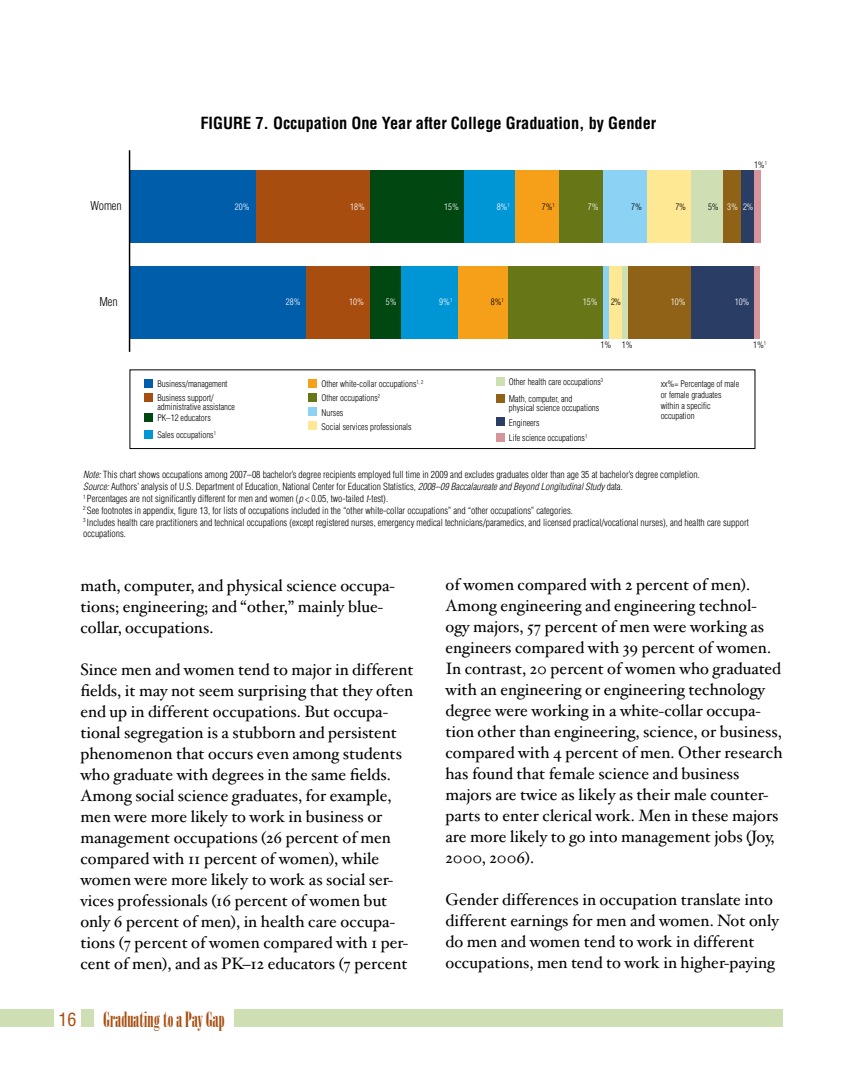
<style>
.page{position:relative;width:864px;height:1080px;background:#fff}
.page>*{position:absolute;margin:0;border:0;box-sizing:border-box;transform-origin:0 0}
.t1{font:21px "Onyx";color:#a84d10}
.t2{font:condensed 18px "Helvetica";color:#a84d10}
.t3{font:16.5px/21px "Hoefler Txt";color:#000}
.t4{font:700 condensed 16.35px "Helvetica";color:#000}
.t5{font:300 condensed 11.85px "Helvetica";color:#000}
.t6{font:300 condensed 9.6px/11.9px "Helvetica";color:#000}
.t7{font:300 condensed 8.85px/10.6px "Helvetica";color:#000}
.t8{font:300 condensed 8.85px "Helvetica";color:#fff}
.s1{color:#000}
.s2{font-style:italic}
</style>
<div class="page">
<div style="left:0;top:1010px;width:782px;height:17px;background:#cee0b3"></div>
<div style="left:754px;top:266px;width:6px;height:73px;background:#d5959b"></div>
<div style="left:691px;top:266px;width:63px;height:73px;background:#2a3d65"></div>
<div style="left:628px;top:266px;width:63px;height:73px;background:#8f6217"></div>
<div style="left:621px;top:266px;width:7px;height:73px;background:#cee0b3"></div>
<div style="left:609px;top:266px;width:12px;height:73px;background:#ffe894"></div>
<div style="left:602px;top:266px;width:7px;height:73px;background:#8cd2f4"></div>
<div style="left:508px;top:266px;width:94px;height:73px;background:#677718"></div>
<div style="left:457px;top:266px;width:51px;height:73px;background:#f6a01a"></div>
<div style="left:401px;top:266px;width:56px;height:73px;background:#0096d6"></div>
<div style="left:369px;top:266px;width:32px;height:73px;background:#004712"></div>
<div style="left:306px;top:266px;width:63px;height:73px;background:#a84d10"></div>
<div style="left:130px;top:266px;width:176px;height:73px;background:#005daa"></div>
<div style="left:754px;top:170px;width:6px;height:73px;background:#d5959b"></div>
<div style="left:741px;top:170px;width:13px;height:73px;background:#2a3d65"></div>
<div style="left:722px;top:170px;width:19px;height:73px;background:#8f6217"></div>
<div style="left:691px;top:170px;width:31px;height:73px;background:#cee0b3"></div>
<div style="left:647px;top:170px;width:44px;height:73px;background:#ffe894"></div>
<div style="left:603px;top:170px;width:44px;height:73px;background:#8cd2f4"></div>
<div style="left:559px;top:170px;width:44px;height:73px;background:#677718"></div>
<div style="left:514px;top:170px;width:45px;height:73px;background:#f6a01a"></div>
<div style="left:464px;top:170px;width:50px;height:73px;background:#0096d6"></div>
<div style="left:369px;top:170px;width:95px;height:73px;background:#004712"></div>
<div style="left:256px;top:170px;width:113px;height:73px;background:#a84d10"></div>
<div style="left:130px;top:170px;width:126px;height:73px;background:#005daa"></div>
<div style="left:144px;top:393px;width:9px;height:9px;background:#a84d10"></div>
<div style="left:144px;top:379px;width:9px;height:9px;background:#005daa"></div>
<div style="left:144px;top:414px;width:9px;height:8px;background:#004712"></div>
<div style="left:144px;top:430px;width:9px;height:9px;background:#0096d6"></div>
<div style="left:308px;top:379px;width:9px;height:8px;background:#f6a01a"></div>
<div style="left:308px;top:393px;width:9px;height:9px;background:#677718"></div>
<div style="left:308px;top:407px;width:9px;height:9px;background:#8cd2f4"></div>
<div style="left:308px;top:421px;width:9px;height:9px;background:#ffe894"></div>
<div style="left:496px;top:377px;width:9px;height:9px;background:#cee0b3"></div>
<div style="left:496px;top:394px;width:9px;height:9px;background:#8f6217"></div>
<div style="left:496px;top:417px;width:9px;height:9px;background:#2a3d65"></div>
<div style="left:496px;top:433px;width:9px;height:9px;background:#d5959b"></div>
<div style="left:130px;top:370px;width:625px;height:79px;border:1px solid #000"></div>
<hr style="left:129px;top:150px;width:1px;height:202px;background:#000">
<div style="left:54px;top:1006px;width:27px;height:26px;background:#fff"></div>
<div style="left:94px;top:1006px;width:140px;height:26px;background:#fff"></div>
<p class="t5" style="left:90px;top:198px;width:33px">Women</p>
<p class="t5" style="left:99px;top:294px;width:20px">Men</p>
<p class="t4" style="left:200px;top:113px;width:457px">FIGURE 7. Occupation One Year after College Graduation, by Gender</p>
<p class="t7" style="left:754px;top:160px;width:15px">1%<sup>1</sup></p>
<p class="t8" style="left:235px;top:201px;width:16px">20%</p>
<p class="t8" style="left:350px;top:201px;width:16px">18%</p>
<p class="t8" style="left:444px;top:201px;width:16px">15%</p>
<p class="t8" style="left:497px;top:201px;width:15px">8%<sup>1</sup></p>
<p class="t7" style="left:542px;top:201px;width:15px">7%<sup>1</sup></p>
<p class="t8" style="left:588px;top:201px;width:12px">7%</p>
<p class="t7" style="left:631px;top:201px;width:12px">7%</p>
<p class="t7" style="left:675px;top:201px;width:12px">7%</p>
<p class="t8" style="left:708px;top:201px;width:47px"><span class="s1">5%</span> 3% 2%</p>
<p class="t8" style="left:286px;top:296px;width:16px">28%</p>
<p class="t8" style="left:349px;top:296px;width:16px">10%</p>
<p class="t8" style="left:386px;top:296px;width:12px">5%</p>
<p class="t8" style="left:439px;top:296px;width:15px">9%<sup>1</sup></p>
<p class="t7" style="left:491px;top:296px;width:15px">8%<sup>1</sup></p>
<p class="t8" style="left:583px;top:296px;width:16px">15%</p>
<p class="t7" style="left:611px;top:296px;width:12px">2%</p>
<p class="t8" style="left:671px;top:296px;width:16px">10%</p>
<p class="t8" style="left:735px;top:296px;width:16px">10%</p>
<p class="t7" style="left:601px;top:339px;width:12px">1%</p>
<p class="t7" style="left:622px;top:339px;width:12px">1%</p>
<p class="t7" style="left:753px;top:339px;width:15px">1%<sup>1</sup></p>
<p class="t7" style="left:157px;top:379px;width:72px">Business/management</p>
<p class="t7" style="left:157px;top:393px;width:79px;line-height:8.9px">Business support/ administrative assistance</p>
<p class="t7" style="left:157px;top:413px;width:55px">PK–12 educators</p>
<p class="t7" style="left:157px;top:429px;width:60px">Sales occupations<sup>1</sup></p>
<p class="t7" style="left:321px;top:379px;width:103px">Other white-collar occupations<sup>1,</sup> <sup>2</sup></p>
<p class="t7" style="left:321px;top:392px;width:60px">Other occupations<sup>2</sup></p>
<p class="t7" style="left:321px;top:407px;width:23px">Nurses</p>
<p class="t7" style="left:321px;top:421px;width:92px">Social services professionals</p>
<p class="t7" style="left:509px;top:376px;width:96px">Other health care occupations<sup>3</sup></p>
<p class="t7" style="left:661px;top:379px;width:80px">xx%= Percentage of male or female graduates within a specific occupation</p>
<p class="t7" style="left:509px;top:394px;width:92px;line-height:8.9px">Math, computer, and physical science occupations</p>
<p class="t7" style="left:509px;top:417px;width:32px">Engineers</p>
<p class="t7" style="left:509px;top:432px;width:80px">Life science occupations<sup>1</sup></p>
<p class="t6" style="left:83px;top:469px;width:667px"><span class="s2">Note:</span> This chart shows occupations among 2007–08 bachelor’s degree recipients employed full time in 2009 and excludes graduates older than age 35 at bachelor’s degree completion.<br><span class="s2">Source:</span> Authors’ analysis of U.S. Department of Education, National Center for Education Statistics, <span class="s2">2008–09 Baccalaureate and Beyond Longitudinal Study</span> data.<br><sup>1</sup> Percentages are not significantly different for men and women (<span class="s2">p</span> &lt; 0.05, two-tailed <span class="s2">t</span>-test).<br><sup>2</sup> See footnotes in appendix, figure 13, for lists of occupations included in the “other white-collar occupations” and “other occupations” categories.<br><sup>3</sup> Includes health care practitioners and technical occupations (except registered nurses, emergency medical technicians/paramedics, and licensed practical/vocational nurses), and health care support occupations.</p>
<p class="t3" style="left:80px;top:574px;width:316px">math, computer, and physical science occupa&shy;tions; engineering; and “other,” mainly blue&shy;collar, occupations.</p>
<p class="t3" style="left:80px;top:658px;width:335px">Since men and women tend to major in different fields, it may not seem surprising that they often end up in different occupations. But occupa&shy;tional segregation is a stubborn and persistent phenomenon that occurs even among students who graduate with degrees in the same fields.<br>Among social science graduates, for example, men were more likely to work in business or management occupations (26 percent of men compared with 11 percent of women), while women were more likely to work as social ser&shy;vices professionals (16 percent of women but only 6 percent of men), in health care occupa&shy;tions (7 percent of women compared with 1 per&shy;cent of men), and as PK–12 educators (7 percent</p>
<p class="t2" style="left:58px;top:1008px;width:19px">16</p>
<p class="t1" style="left:104px;top:1008px;width:123px">Graduating to a Pay Gap</p>
<p class="t3" style="left:445px;top:574px;width:339px">of women compared with 2 percent of men).<br>Among engineering and engineering technol&shy;ogy majors, 57 percent of men were working as engineers compared with 39 percent of women.<br>In contrast, 20 percent of women who graduated with an engineering or engineering technology degree were working in a white-collar occupa&shy;tion other than engineering, science, or business, compared with 4 percent of men. Other research has found that female science and business majors are twice as likely as their male counter&shy;parts to enter clerical work. Men in these majors are more likely to go into management jobs (Joy, 2000, 2006).</p>
<p class="t3" style="left:445px;top:889px;width:335px">Gender differences in occupation translate into different earnings for men and women. Not only do men and women tend to work in different occupations, men tend to work in higher-paying</p>
</div>
